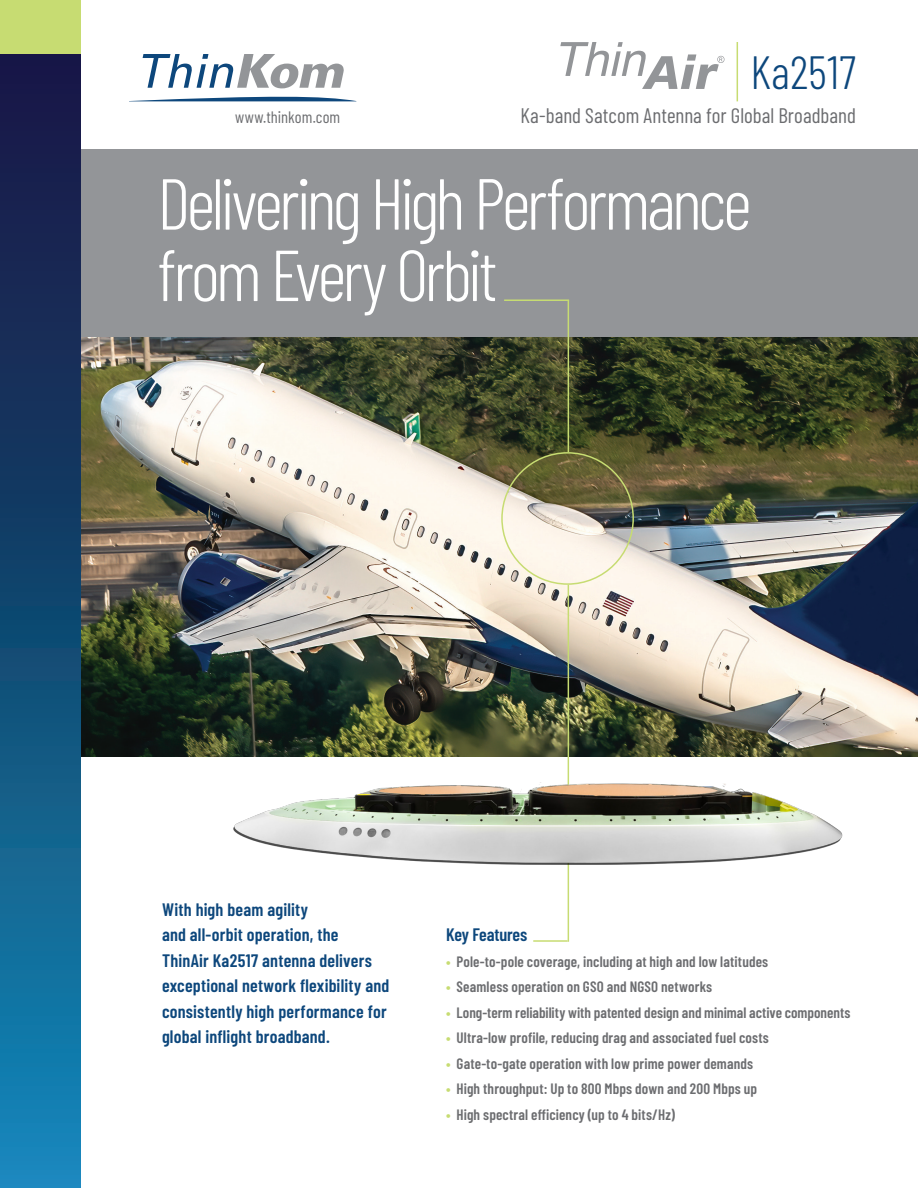
<style>
.page{position:relative;width:918px;height:1188px;background:#fff}
.page>*{position:absolute;margin:0;border:0;box-sizing:border-box;transform-origin:0 0}
.t1{font:300 72px/71.4px "Barlow Condensed";letter-spacing:-.055em;color:#fff}
.t2{font:300 46.5px "Barlow Condensed";letter-spacing:.005em;color:#0d477c}
.t3{font:21px "Barlow Condensed";color:#6c6d70}
.t4{font:600 18px/25.5px "Barlow Condensed";letter-spacing:.01em;color:#0d477c}
.t5{font:16.5px "Barlow Condensed";color:#6c6d70}
.t6{font:600 15px "Barlow Condensed";letter-spacing:.01em;color:#6c6d70}
.s1{color:#c7dc72}
</style>
<div class="page">
<div style="left:81px;top:149px;width:837px;height:202px;background:#939598"></div>
<img style="left:81px;top:337px;width:837px;height:419px">
<div style="left:0;top:0;width:81px;height:1188px;background:linear-gradient(to bottom,#170a34,#1287b6)"></div>
<svg style="left:143px;top:54px;width:201px;height:34px"></svg>
<svg style="left:131px;top:96px;width:225px;height:5px"></svg>
<div style="left:0;top:0;width:81px;height:54px;background:#c7dc72"></div>
<svg style="left:560px;top:42px;width:164px;height:47px"></svg>
<hr style="left:737px;top:42px;width:1px;height:59px;background:#c7dc72">
<hr style="left:568px;top:300px;width:1px;height:152px;background:#c7dc72">
<hr style="left:568px;top:585px;width:1px;height:357px;background:#c7dc72">
<hr style="left:504px;top:299px;width:65px;height:2px;background:#c7dc72">
<hr style="left:533px;top:940px;width:35px;height:2px;background:#c7dc72">
<img style="left:233px;top:783px;width:610px;height:82px">
<p class="t2" style="left:750px;top:39px;width:107px">Ka2517</p>
<p class="t5" style="left:235px;top:106px;width:107px">www.thinkom.com</p>
<p class="t3" style="left:520px;top:100px;width:337px">Ka-band Satcom Antenna for Global Broadband</p>
<p class="t1" style="left:157px;top:163px;width:596px">Delivering High Performance from Every Orbit</p>
<p class="t4" style="left:162px;top:895px;width:148px">With high beam agility</p>
<p class="t4" style="left:162px;top:921px;width:229px">and all-orbit operation, the<br>ThinAir Ka2517 antenna delivers exceptional network flexibility and consistently high performance for global inflight broadband.</p>
<p class="t4" style="left:446px;top:921px;width:83px">Key Features</p>
<p class="t6" style="left:446px;top:951px;width:324px"><span class="s1">•</span> Pole-to-pole coverage, including at high and low latitudes</p>
<p class="t6" style="left:446px;top:976px;width:268px"><span class="s1">•</span> Seamless operation on GSO and NGSO networks</p>
<p class="t6" style="left:446px;top:1002px;width:406px"><span class="s1">•</span> Long-term reliability with patented design and minimal active components</p>
<p class="t6" style="left:446px;top:1027px;width:324px"><span class="s1">•</span> Ultra-low profile, reducing drag and associated fuel costs</p>
<p class="t6" style="left:446px;top:1053px;width:309px"><span class="s1">•</span> Gate-to-gate operation with low prime power demands</p>
<p class="t6" style="left:446px;top:1078px;width:313px"><span class="s1">•</span> High throughput: Up to 800 Mbps down and 200 Mbps up</p>
<p class="t6" style="left:446px;top:1104px;width:230px"><span class="s1">•</span> High spectral efficiency (up to 4 bits/Hz)</p>
</div>
